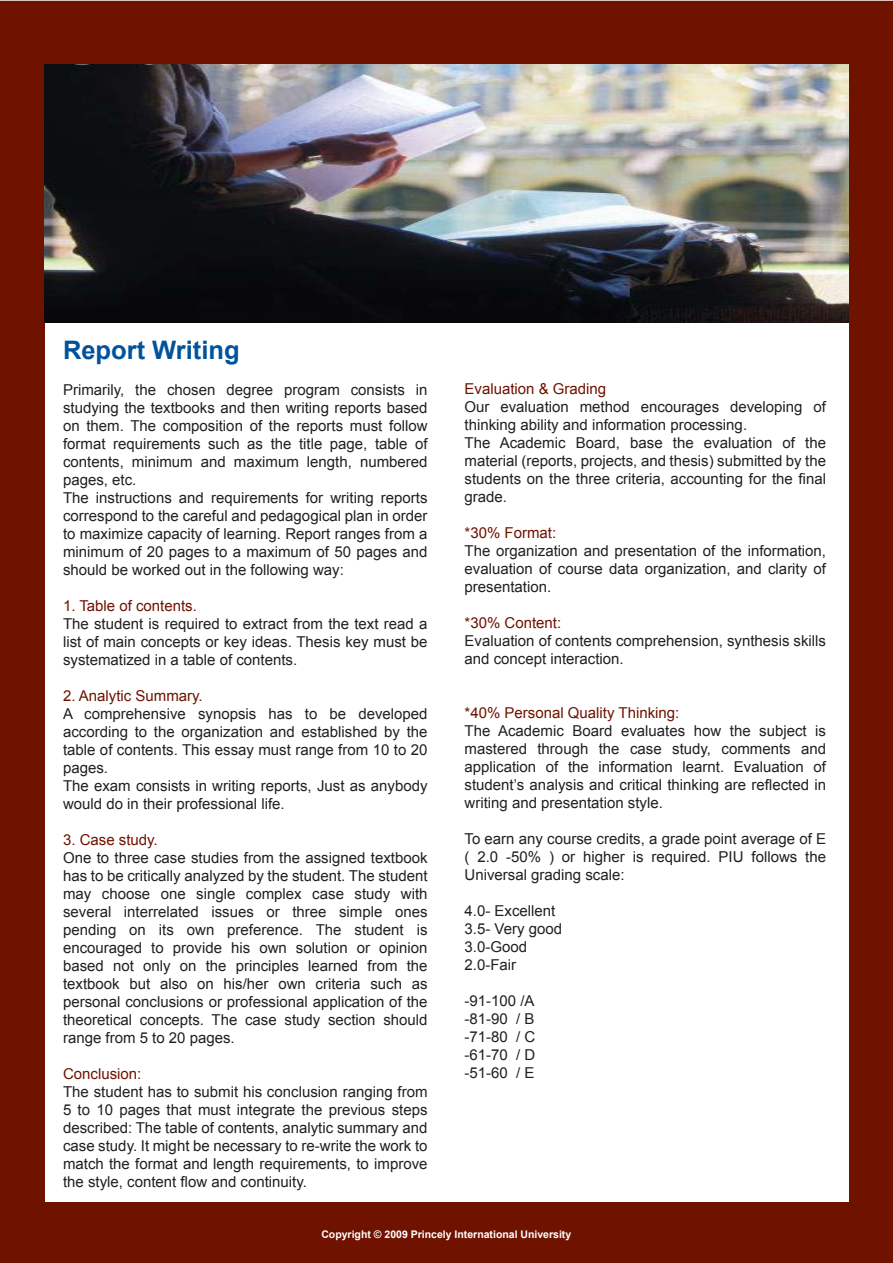
<style>
.page{position:relative;width:893px;height:1263px;background:#fff}
.page>*{position:absolute;margin:0;border:0;box-sizing:border-box;transform-origin:0 0}
.t1{font:700 25.5px "Arial";color:#00539b}
.t2{font:15px/18px "Arial";color:#231f20}
.t3{font:700 10.5px "Arial";color:#fff}
.s1{color:#6f1200}
</style>
<div class="page">
<div style="left:0;top:1px;width:893px;height:1262px;background:#6f1200"></div>
<div style="left:45px;top:65px;width:803px;height:1136px;background:#fff"></div>
<img style="left:44px;top:64px;width:804px;height:259px">
<p class="t1" style="left:63px;top:336px;width:178px">Report Writing</p>
<p class="t2" style="left:63px;top:381px;width:366px">Primarily, the chosen degree program consists in studying the textbooks and then writing reports based on them. The composition of the reports must follow format requirements such as the title page, table of contents, minimum and maximum length, numbered pages, etc.<br>The instructions and requirements for writing reports correspond to the careful and pedagogical plan in order to maximize capacity of learning. Report ranges from a minimum of 20 pages to a maximum of 50 pages and should be worked out in the following way:</p>
<p class="t2" style="left:63px;top:597px;width:366px"><span class="s1">1. Table of contents.<br></span>The student is required to extract from the text read a list of main concepts or key ideas. Thesis key must be systematized in a table of contents.</p>
<p class="t2" style="left:63px;top:687px;width:366px"><span class="s1">2. Analytic Summary.<br></span>A comprehensive synopsis has to be developed according to the organization and established by the table of contents. This essay must range from 10 to 20 pages.<br>The exam consists in writing reports, Just as anybody would do in their professional life.</p>
<p class="t2" style="left:63px;top:831px;width:366px"><span class="s1">3. Case study.<br></span>One to three case studies from the assigned textbook has to be critically analyzed by the student. The student may choose one single complex case study with several interrelated issues or three simple ones pending on its own preference. The student is encouraged to provide his own solution or opinion based not only on the principles learned from the textbook but also on his/her own criteria such as personal conclusions or professional application of the theoretical concepts. The case study section should range from 5 to 20 pages.</p>
<p class="t2" style="left:63px;top:1065px;width:366px"><span class="s1">Conclusion:<br></span>The student has to submit his conclusion ranging from 5 to 10 pages that must integrate the previous steps described: The table of contents, analytic summary and case study. It might be necessary to re-write the work to match the format and length requirements, to improve the style, content flow and continuity.</p>
<p class="t2" style="left:464px;top:380px;width:363px"><span class="s1">Evaluation &amp; Grading<br></span>Our evaluation method encourages developing of thinking ability and information processing.<br>The Academic Board, base the evaluation of the material (reports, projects, and thesis) submitted by the students on the three criteria, accounting for the final grade.</p>
<p class="t2" style="left:464px;top:524px;width:363px"><span class="s1">*30% Format:<br></span>The organization and presentation of the information, evaluation of course data organization, and clarity of presentation.</p>
<p class="t2" style="left:464px;top:614px;width:363px"><span class="s1">*30% Content:<br></span>Evaluation of contents comprehension, synthesis skills and concept interaction.</p>
<p class="t2" style="left:464px;top:704px;width:363px"><span class="s1">*40% Personal Quality Thinking:<br></span>The Academic Board evaluates how the subject is mastered through the case study, comments and application of the information learnt. Evaluation of student’s analysis and critical thinking are reflected in writing and presentation style.</p>
<p class="t2" style="left:464px;top:830px;width:363px;text-align:justify">To earn any course credits, a grade point average of E ( 2.0 -50% ) or higher is required. PIU follows the Universal grading scale:</p>
<p class="t2" style="left:464px;top:902px;width:99px">4.0- Excellent<br>3.5- Very good<br>3.0-Good<br>2.0-Fair</p>
<p class="t2" style="left:464px;top:992px;width:72px;text-align:justify">-91-100 /A -81-90 / B -71-80 / C -61-70 / D -51-60 / E</p>
<p class="t3" style="left:321px;top:1228px;width:251px">Copyright © 2009 Princely International University</p>
</div>
